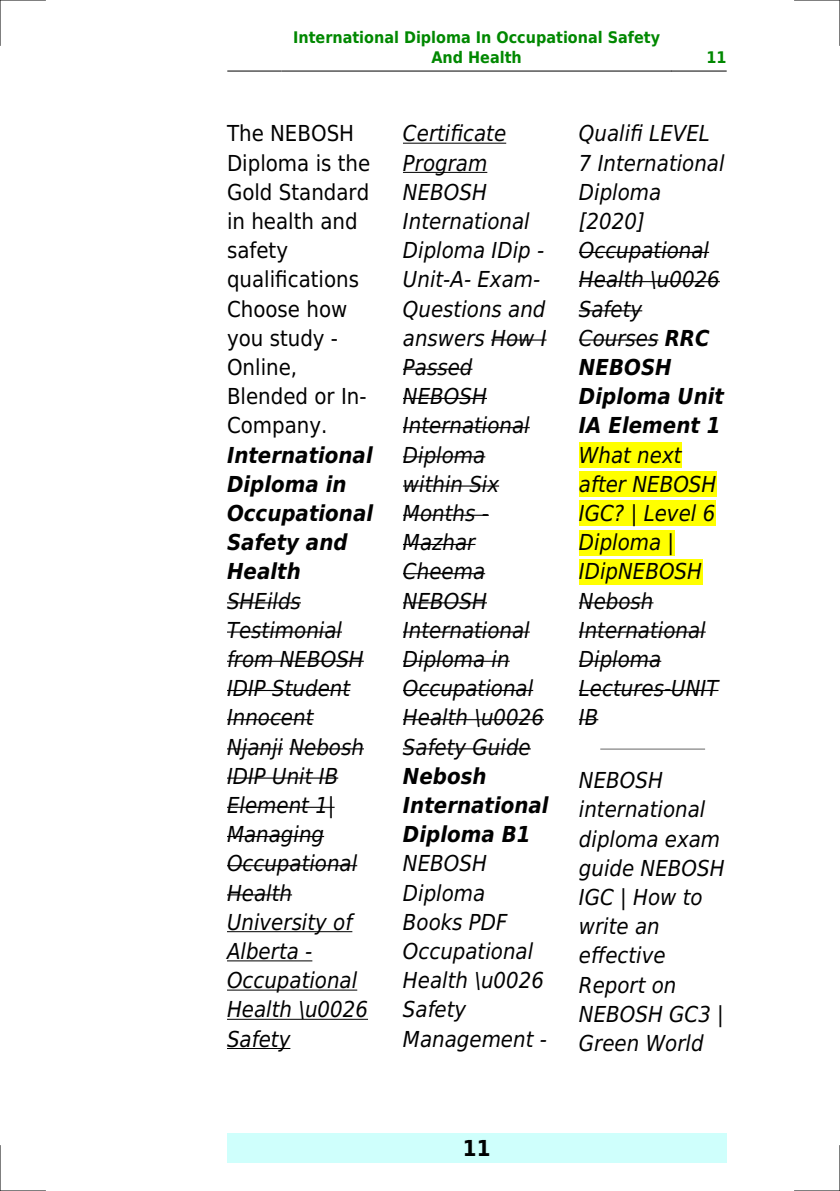
<style>
.page{position:relative;width:840px;height:1191px;background:#fff}
.page>*{position:absolute;margin:0;border:0;box-sizing:border-box;transform-origin:0 0}
.t1{font:italic 22px/29.2px "DejaVu Sans Condensed";color:#000}
.t2{font:22px/29.2px "DejaVu Sans Condensed";color:#000}
.t3{font:italic 700 22px/29.2px "DejaVu Sans Condensed";color:#000}
.t4{font:700 22px "DejaVu Sans Condensed";color:#000}
.t5{font:700 16px/19.2px "DejaVu Sans Condensed";color:#080;text-align:center}
.s1{font-weight:700}
</style>
<div class="page">
<hr style="left:227px;top:71px;width:54px;height:1px;background:#000">
<hr style="left:282px;top:71px;width:388px;height:1px;background:#000">
<hr style="left:671px;top:71px;width:54px;height:1px;background:#000">
<div style="left:227px;top:1133px;width:499px;height:29px;background:#cffffc"></div>
<hr style="left:227px;top:602px;width:74px;height:1px;background:#000">
<hr style="left:227px;top:631px;width:115px;height:1px;background:#000">
<hr style="left:227px;top:660px;width:136px;height:2px;background:#000">
<hr style="left:227px;top:690px;width:123px;height:1px;background:#000">
<hr style="left:227px;top:719px;width:86px;height:1px;background:#000">
<hr style="left:227px;top:748px;width:56px;height:1px;background:#000">
<hr style="left:289px;top:748px;width:75px;height:1px;background:#000">
<hr style="left:227px;top:777px;width:111px;height:1px;background:#000">
<hr style="left:227px;top:806px;width:107px;height:2px;background:#000">
<hr style="left:227px;top:836px;width:97px;height:1px;background:#000">
<hr style="left:227px;top:865px;width:130px;height:1px;background:#000">
<hr style="left:227px;top:894px;width:65px;height:1px;background:#000">
<hr style="left:227px;top:931px;width:125px;height:1px;background:#000">
<hr style="left:227px;top:960px;width:85px;height:1px;background:#000">
<hr style="left:227px;top:989px;width:130px;height:1px;background:#000">
<hr style="left:227px;top:1018px;width:141px;height:1px;background:#000">
<hr style="left:227px;top:1048px;width:63px;height:1px;background:#000">
<hr style="left:403px;top:143px;width:103px;height:1px;background:#000">
<hr style="left:403px;top:172px;width:84px;height:1px;background:#000">
<hr style="left:491px;top:339px;width:55px;height:1px;background:#000">
<hr style="left:403px;top:369px;width:69px;height:1px;background:#000">
<hr style="left:403px;top:398px;width:83px;height:1px;background:#000">
<hr style="left:403px;top:427px;width:126px;height:1px;background:#000">
<hr style="left:403px;top:456px;width:82px;height:1px;background:#000">
<hr style="left:403px;top:485px;width:96px;height:1px;background:#000">
<hr style="left:403px;top:515px;width:85px;height:1px;background:#000">
<hr style="left:403px;top:544px;width:72px;height:1px;background:#000">
<hr style="left:403px;top:573px;width:82px;height:1px;background:#000">
<hr style="left:403px;top:602px;width:83px;height:1px;background:#000">
<hr style="left:403px;top:631px;width:126px;height:1px;background:#000">
<hr style="left:403px;top:660px;width:106px;height:2px;background:#000">
<hr style="left:403px;top:690px;width:130px;height:1px;background:#000">
<hr style="left:403px;top:719px;width:140px;height:1px;background:#000">
<hr style="left:403px;top:748px;width:127px;height:1px;background:#000">
<hr style="left:578px;top:252px;width:130px;height:1px;background:#000">
<hr style="left:578px;top:281px;width:141px;height:1px;background:#000">
<hr style="left:578px;top:310px;width:64px;height:1px;background:#000">
<hr style="left:578px;top:339px;width:80px;height:1px;background:#000">
<div style="left:578px;top:442px;width:103px;height:26px;background:#ff0"></div>
<div style="left:578px;top:471px;width:138px;height:26px;background:#ff0"></div>
<div style="left:578px;top:500px;width:136px;height:26px;background:#ff0"></div>
<div style="left:578px;top:530px;width:96px;height:25px;background:#ff0"></div>
<div style="left:578px;top:559px;width:123px;height:25px;background:#ff0"></div>
<hr style="left:578px;top:602px;width:75px;height:1px;background:#000">
<hr style="left:578px;top:631px;width:127px;height:1px;background:#000">
<hr style="left:578px;top:660px;width:83px;height:2px;background:#000">
<hr style="left:578px;top:690px;width:140px;height:1px;background:#000">
<svg style="left:578px;top:719px;width:20px;height:1px"></svg>
<hr style="left:600px;top:748px;width:104px;height:2px;background:#999">
<hr style="left:0;top:0;width:45px;height:1px;background:#000">
<hr style="left:794px;top:0;width:45px;height:1px;background:#000">
<hr style="left:0;top:1190px;width:45px;height:1px;background:#000">
<hr style="left:794px;top:1190px;width:45px;height:1px;background:#000">
<hr style="left:0;top:0;width:1px;height:45px;background:#000">
<hr style="left:0;top:1145px;width:1px;height:46px;background:#000">
<hr style="left:839px;top:0;width:1px;height:45px;background:#000">
<hr style="left:839px;top:1145px;width:1px;height:46px;background:#000">
<p class="t5" style="left:293px;top:28px;width:368px">International Diploma In Occupational Safety<br>And Health</p>
<p class="t5" style="left:706px;top:48px;width:22px">11</p>
<p class="t2" style="left:227px;top:119px;width:145px">The NEBOSH<br>Diploma is the<br>Gold Standard in health and safety qualifications<br>Choose how you study -<br>Online,<br>Blended or In-<br>Company.</p>
<p class="t3" style="left:227px;top:440px;width:147px">International<br>Diploma in<br>Occupational<br>Safety and<br>Health</p>
<p class="t1" style="left:227px;top:586px;width:142px">SHEilds<br>Testimonial from NEBOSH<br>IDIP Student<br>Innocent<br>Njanji Nebosh<br>IDIP Unit IB<br>Element 1|<br>Managing<br>Occupational<br>Health<br>University of<br>Alberta -<br>Occupational<br>Health \u0026<br>Safety</p>
<p class="t1" style="left:403px;top:119px;width:145px">Certificate<br>Program<br>NEBOSH<br>International<br>Diploma IDip -<br>Unit-A- Exam-<br>Questions and answers How I<br>Passed<br>NEBOSH<br>International<br>Diploma within Six<br>Months -<br>Mazhar<br>Cheema<br>NEBOSH<br>International<br>Diploma in<br>Occupational<br>Health \u0026<br>Safety Guide</p>
<p class="t3" style="left:403px;top:761px;width:147px">Nebosh<br>International<br>Diploma B1</p>
<p class="t1" style="left:403px;top:849px;width:145px">NEBOSH<br>Diploma<br>Books PDF<br>Occupational<br>Health \u0026<br>Safety<br>Management -</p>
<p class="t1" style="left:578px;top:119px;width:147px">Qualifi LEVEL<br>7 International<br>Diploma [2020]<br>Occupational<br>Health \u0026<br>Safety<br>Courses <span class="s1">RRC<br>NEBOSH<br>Diploma Unit<br>IA Element 1</span></p>
<p class="t1" style="left:578px;top:440px;width:141px">What next after NEBOSH<br>IGC? | Level 6<br>Diploma |<br>IDipNEBOSH<br>Nebosh<br>International<br>Diploma<br>Lectures-UNIT<br>IB</p>
<p class="t1" style="left:578px;top:766px;width:147px">NEBOSH international diploma exam guide NEBOSH<br>IGC | How to write an effective<br>Report on<br>NEBOSH GC3 |<br>Green World</p>
<p class="t4" style="left:462px;top:1135px;width:29px">11</p>
</div>
